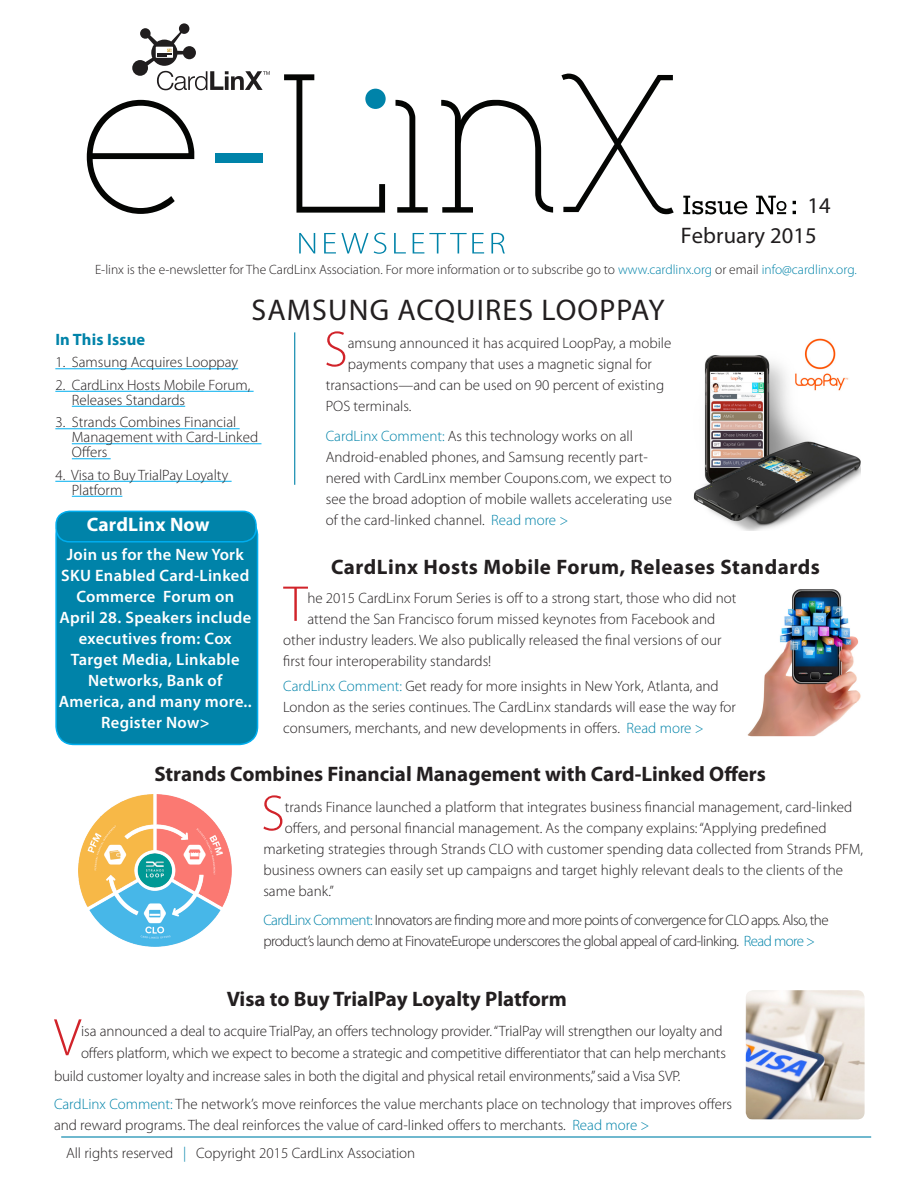
<style>
.page{position:relative;width:918px;height:1188px;background:#fff}
.page>*{position:absolute;margin:0;border:0;box-sizing:border-box;transform-origin:0 0}
.Paragraph_Drop_Cap{font:300 53.25px "Myriad Pro";color:#d1232a}
.Paragraph_Drop_Cap-2{font:300 50.7px "Myriad Pro";color:#d1232a}
.Headline{font:30px "Myriad Pro";letter-spacing:.04em;color:#231f20}
.t1{font:22.5px/29.1px "Myriad Pro";letter-spacing:.005em;color:#201d1e}
.Title_Bold{font:700 21px "Myriad Pro";color:#231f20}
.Title_Bold-2{font:700 21px "Myriad Pro";letter-spacing:.025em;color:#231f20}
.Subheading_1{font:700 19.5px "Myriad Pro";letter-spacing:.01em;color:#fff}
.Paragraph_Style_3{font:600 16.5px/21px "Myriad Pro";letter-spacing:.02em;color:#fff;text-align:center}
.Subheading_1-2{font:700 16.5px "Myriad Pro";letter-spacing:.01em;color:#0083a9}
.Paragraph_Drop_Cap-3{font:300 15px "Myriad Pro";color:#231f20}
.cardlix_basic2{font:300 15px/21px "Myriad Pro";color:#231f20}
.cardlix_basic2-2{font:300 15px/21px "Myriad Pro";letter-spacing:-.04em;color:#231f20}
.Bulletted_and_Number{font:300 15px/15px "Myriad Pro";color:#231f20}
.Title_Bold_copy{font:300 13.5px "Myriad Pro";color:#231f20}
.s1{color:#0083a9}
</style>
<div class="page">
<hr style="left:55px;top:368px;width:183px;height:1px;background:#00aeef">
<hr style="left:55px;top:391px;width:199px;height:1px;background:#00aeef">
<hr style="left:72px;top:406px;width:113px;height:1px;background:#00aeef">
<hr style="left:55px;top:428px;width:185px;height:1px;background:#00aeef">
<hr style="left:72px;top:443px;width:189px;height:1px;background:#00aeef">
<hr style="left:72px;top:458px;width:39px;height:1px;background:#00aeef">
<hr style="left:55px;top:481px;width:177px;height:1px;background:#00aeef">
<hr style="left:72px;top:496px;width:50px;height:1px;background:#00aeef">
<hr style="left:61px;top:1136px;width:810px;height:2px;background:#0083a9">
<img style="left:79px;top:795px;width:152px;height:152px">
<svg style="left:87px;top:100px;width:107px;height:114px"></svg>
<svg style="left:284px;top:74px;width:101px;height:139px"></svg>
<svg style="left:396px;top:100px;width:32px;height:113px"></svg>
<svg style="left:441px;top:100px;width:112px;height:113px"></svg>
<svg style="left:561px;top:73px;width:113px;height:141px"></svg>
<div style="left:365px;top:89px;width:21px;height:20px;background:#0083a9;border-radius:50%"></div>
<svg style="left:132px;top:23px;width:138px;height:67px"></svg>
<div style="left:215px;top:153px;width:48px;height:10px;background:#0083a9"></div>
<svg style="left:299px;top:233px;width:16px;height:20px"></svg>
<svg style="left:324px;top:233px;width:62px;height:21px"></svg>
<svg style="left:394px;top:233px;width:12px;height:20px"></svg>
<svg style="left:413px;top:233px;width:71px;height:20px"></svg>
<svg style="left:491px;top:233px;width:14px;height:20px"></svg>
<svg style="left:683px;top:196px;width:64px;height:18px"></svg>
<svg style="left:756px;top:196px;width:30px;height:18px"></svg>
<img style="left:694px;top:338px;width:167px;height:193px">
<img style="left:746px;top:990px;width:119px;height:130px">
<img style="left:747px;top:589px;width:114px;height:147px">
<div style="left:56px;top:517px;width:202px;height:227px;background:#0083a9;border-radius:18px"></div>
<div style="left:55px;top:516px;width:203px;height:229px;border:2px solid #00aeef;border-radius:18px"></div>
<div style="left:56px;top:511px;width:200px;height:31px;background:#0083a9;border-radius:14px"></div>
<div style="left:55px;top:511px;width:202px;height:32px;border:2px solid #00aeef;border-radius:14px"></div>
<hr style="left:294px;top:332px;width:1px;height:153px;background:#0083a9">
<p class="t1" style="left:681px;top:191px;width:151px;text-indent:127px">14<br>February 2015</p>
<p class="Title_Bold_copy" style="left:95px;top:261px;width:763px">E-linx is the e-newsletter for The CardLinx Association. For more information or to subscribe go to <span class="s1">www.cardlinx.org</span> or email <span class="s1">info@cardlinx.org.</span></p>
<p class="Headline" style="left:252px;top:291px;width:415px">SAMSUNG ACQUIRES LOOPPAY</p>
<p class="Subheading_1-2" style="left:55px;top:328px;width:91px">In This Issue</p>
<p class="Bulletted_and_Number" style="left:55px;top:355px;width:184px">1. Samsung Acquires Looppay</p>
<p class="Bulletted_and_Number" style="left:72px;top:377px;width:180px;text-indent:-16px">2. CardLinx Hosts Mobile Forum,<br>Releases Standards</p>
<p class="Bulletted_and_Number" style="left:72px;top:415px;width:188px;text-indent:-16px">3. Strands Combines Financial<br>Management with Card-Linked<br>Offers</p>
<p class="Bulletted_and_Number" style="left:72px;top:467px;width:158px;text-indent:-16px">4. Visa to Buy TrialPay Loyalty<br>Platform</p>
<p class="Subheading_1" style="left:87px;top:512px;width:124px">CardLinx Now</p>
<p class="Paragraph_Style_3" style="left:59px;top:544px;width:194px">Join us for the New York<br>SKU Enabled Card-Linked<br>Commerce Forum on<br>April 28. Speakers include executives from: Cox<br>Target Media, Linkable<br>Networks, Bank of<br>America, and many more..</p>
<p class="Paragraph_Style_3" style="left:101px;top:712px;width:110px">Register Now&gt;</p>
<p class="Paragraph_Drop_Cap-2" style="left:324px;top:319px;width:25px">S</p>
<p class="Paragraph_Drop_Cap-3" style="left:348px;top:334px;width:325px">amsung announced it has acquired LoopPay, a mobile</p>
<p class="Paragraph_Drop_Cap-3" style="left:348px;top:355px;width:306px">payments company that uses a magnetic signal for</p>
<p class="Paragraph_Drop_Cap-3" style="left:326px;top:376px;width:340px">transactions—and can be used on 90 percent of existing</p>
<p class="Paragraph_Drop_Cap-3" style="left:326px;top:397px;width:87px">POS terminals.</p>
<p class="cardlix_basic2" style="left:326px;top:426px;width:348px"><span class="s1">CardLinx Comment:</span> As this technology works on all Android-enabled phones, and Samsung recently part&shy;nered with CardLinx member Coupons.com, we expect to see the broad adoption of mobile wallets accelerating use of the card-linked channel. <span class="s1">Read more &gt;</span></p>
<p class="Title_Bold-2" style="left:331px;top:554px;width:490px">CardLinx Hosts Mobile Forum, Releases Standards</p>
<p class="Paragraph_Drop_Cap-2" style="left:284px;top:573px;width:25px">T</p>
<p class="Paragraph_Drop_Cap-3" style="left:307px;top:589px;width:430px">he 2015 CardLinx Forum Series is off to a strong start, those who did not</p>
<p class="Paragraph_Drop_Cap-3" style="left:307px;top:610px;width:409px">attend the San Francisco forum missed keynotes from Facebook and</p>
<p class="Paragraph_Drop_Cap-3" style="left:283px;top:631px;width:440px">other industry leaders. We also publically released the final versions of our</p>
<p class="Paragraph_Drop_Cap-3" style="left:283px;top:652px;width:210px">first four interoperability standards!</p>
<p class="cardlix_basic2" style="left:283px;top:676px;width:454px"><span class="s1">CardLinx Comment:</span> Get ready for more insights in New York, Atlanta, and<br>London as the series continues. The CardLinx standards will ease the way for consumers, merchants, and new developments in offers. <span class="s1">Read more &gt;</span></p>
<p class="Title_Bold" style="left:154px;top:760px;width:613px">Strands Combines Financial Management with Card-Linked Offers</p>
<p class="Paragraph_Drop_Cap-2" style="left:261px;top:783px;width:25px">S</p>
<p class="Paragraph_Drop_Cap-3" style="left:285px;top:798px;width:569px">trands Finance launched a platform that integrates business financial management, card-linked</p>
<p class="Paragraph_Drop_Cap-3" style="left:285px;top:819px;width:543px">offers, and personal financial management. As the company explains: “Applying predefined</p>
<p class="Paragraph_Drop_Cap-3" style="left:263px;top:840px;width:601px">marketing strategies through Strands CLO with customer spending data collected from Strands PFM,</p>
<p class="Paragraph_Drop_Cap-3" style="left:263px;top:861px;width:581px">business owners can easily set up campaigns and target highly relevant deals to the clients of the</p>
<p class="Paragraph_Drop_Cap-3" style="left:263px;top:882px;width:72px">same bank.”</p>
<p class="cardlix_basic2-2" style="left:263px;top:909px;width:567px"><span class="s1">CardLinx Comment:</span> Innovators are finding more and more points of convergence for CLO apps. Also, the product’s launch demo at FinovateEurope underscores the global appeal of card-linking. <span class="s1">Read more &gt;</span></p>
<p class="Title_Bold" style="left:227px;top:985px;width:342px">Visa to Buy TrialPay Loyalty Platform</p>
<p class="Paragraph_Drop_Cap" style="left:54px;top:1005px;width:29px">V</p>
<p class="Paragraph_Drop_Cap-3" style="left:81px;top:1022px;width:643px">isa announced a deal to acquire TrialPay, an offers technology provider. “TrialPay will strengthen our loyalty and</p>
<p class="Paragraph_Drop_Cap-3" style="left:81px;top:1044px;width:646px">offers platform, which we expect to become a strategic and competitive differentiator that can help merchants</p>
<p class="Paragraph_Drop_Cap-3" style="left:54px;top:1067px;width:628px">build customer loyalty and increase sales in both the digital and physical retail environments,” said a Visa SVP.</p>
<p class="cardlix_basic2" style="left:54px;top:1094px;width:680px"><span class="s1">CardLinx Comment:</span> The network’s move reinforces the value merchants place on technology that improves offers and reward programs. The deal reinforces the value of card-linked offers to merchants. <span class="s1">Read more &gt;</span></p>
<p class="cardlix_basic2" style="left:66px;top:1142px;width:351px">All rights reserved <span class="s1">|</span> Copyright 2015 CardLinx Association</p>
</div>
